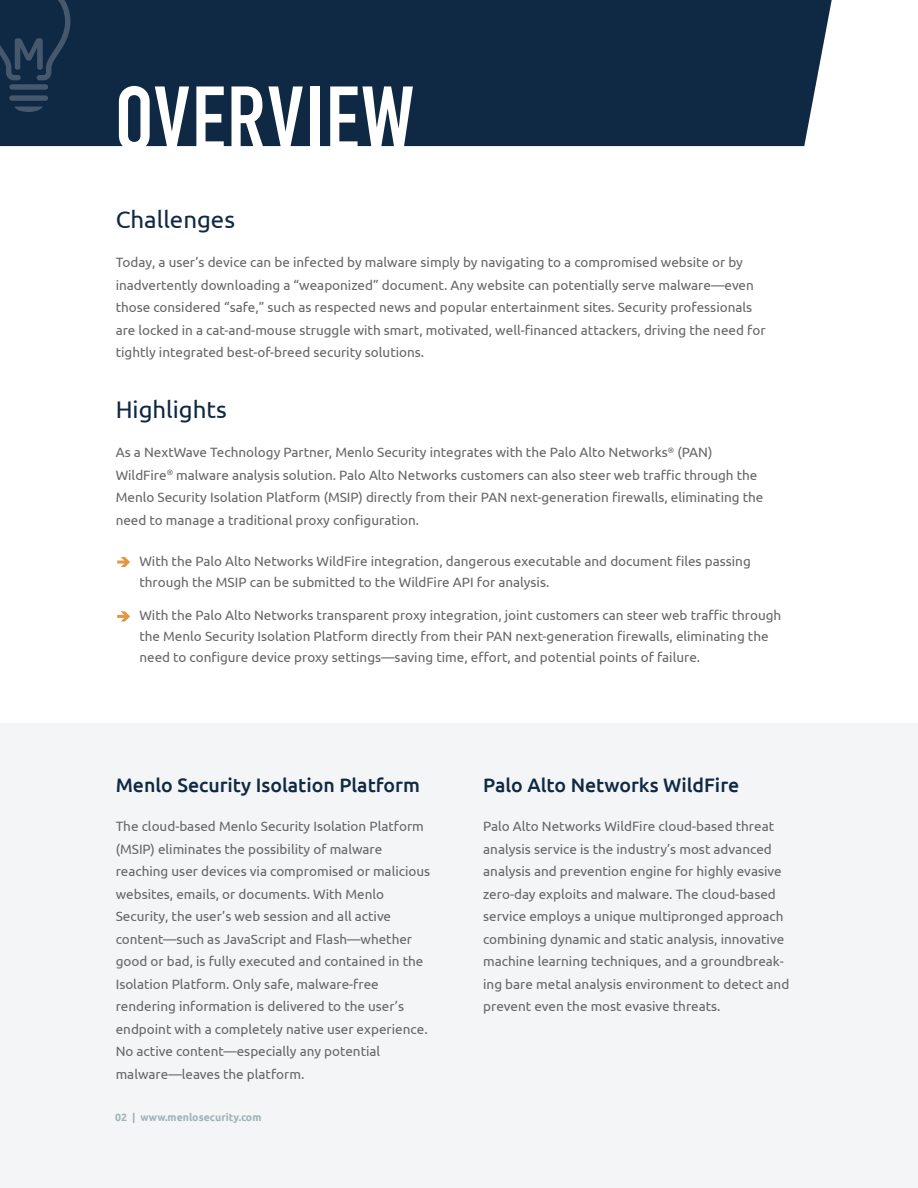
<style>
.page{position:relative;width:918px;height:1188px;background:#fff}
.page>*{position:absolute;margin:0;border:0;box-sizing:border-box;transform-origin:0 0}
.t1{font:90px "DIN Engschrift Std";letter-spacing:.02em;color:#fff}
.t2{font:24px "Ubuntu";color:#0f2843}
.t3{font:500 19.5px "Ubuntu";color:#0f2843}
.t4{font:13.5px/22.5px "Ubuntu";color:#676666}
.t5{font:700 10.5px "Ubuntu";color:#9db4b9}
</style>
<div class="page">
<div style="left:0;top:723px;width:918px;height:465px;background:#f4f5f6"></div>
<div style="left:0;top:0;width:832px;height:146px;background:#0f2843"></div>
<div style="left:9px;top:84px;width:39px;height:6px;background:#45586d;border-radius:3px"></div>
<div style="left:9px;top:95px;width:39px;height:6px;background:#45586d;border-radius:3px"></div>
<svg style="left:14px;top:107px;width:29px;height:5px"></svg>
<svg style="left:0;top:0;width:70px;height:80px;background:#1a324c"></svg>
<svg style="left:117px;top:557px;width:13px;height:10px"></svg>
<svg style="left:117px;top:611px;width:13px;height:11px"></svg>
<h1 class="t1" style="left:115px;top:66px;width:301px">OVERVIEW</h1>
<h2 class="t2" style="left:116px;top:205px;width:121px">Challenges</h2>
<p class="t4" style="left:116px;top:251px;width:651px">Today, a user’s device can be infected by malware simply by navigating to a compromised website or by inadvertently downloading a “weaponized” document. Any website can potentially serve malware—even those considered “safe,” such as respected news and popular entertainment sites. Security professionals are locked in a cat-and-mouse struggle with smart, motivated, well-financed attackers, driving the need for tightly integrated best-of-breed security solutions.</p>
<h2 class="t2" style="left:116px;top:395px;width:113px">Highlights</h2>
<p class="t4" style="left:116px;top:441px;width:649px">As a NextWave Technology Partner, Menlo Security integrates with the Palo Alto Networks<sup>®</sup> (PAN)<br>WildFire<sup>®</sup> malware analysis solution. Palo Alto Networks customers can also steer web traffic through the Menlo Security Isolation Platform (MSIP) directly from their PAN next-generation firewalls, eliminating the need to manage a traditional proxy configuration.</p>
<p class="t4" style="left:139px;top:551px;width:613px;line-height:21px">With the Palo Alto Networks WildFire integration, dangerous executable and document files passing through the MSIP can be submitted to the WildFire API for analysis.</p>
<p class="t4" style="left:139px;top:605px;width:643px;line-height:21px">With the Palo Alto Networks transparent proxy integration, joint customers can steer web traffic through the Menlo Security Isolation Platform directly from their PAN next-generation firewalls, eliminating the need to configure device proxy settings—saving time, effort, and potential points of failure.</p>
<h3 class="t3" style="left:116px;top:773px;width:306px">Menlo Security Isolation Platform</h3>
<p class="t4" style="left:116px;top:815px;width:316px">The cloud-based Menlo Security Isolation Platform (MSIP) eliminates the possibility of malware reaching user devices via compromised or malicious websites, emails, or documents. With Menlo Security, the user’s web session and all active content—such as JavaScript and Flash—whether good or bad, is fully executed and contained in the Isolation Platform. Only safe, malware-free rendering information is delivered to the user’s endpoint with a completely native user experience.<br>No active content—especially any potential malware—leaves the platform.</p>
<p class="t5" style="left:115px;top:1110px;width:148px">02 | www.menlosecurity.com</p>
<h3 class="t3" style="left:483px;top:773px;width:258px">Palo Alto Networks WildFire</h3>
<p class="t4" style="left:483px;top:815px;width:308px">Palo Alto Networks WildFire cloud-based threat analysis service is the industry’s most advanced analysis and prevention engine for highly evasive zero-day exploits and malware. The cloud-based service employs a unique multipronged approach combining dynamic and static analysis, innovative machine learning techniques, and a groundbreak&shy;ing bare metal analysis environment to detect and prevent even the most evasive threats.</p>
</div>
